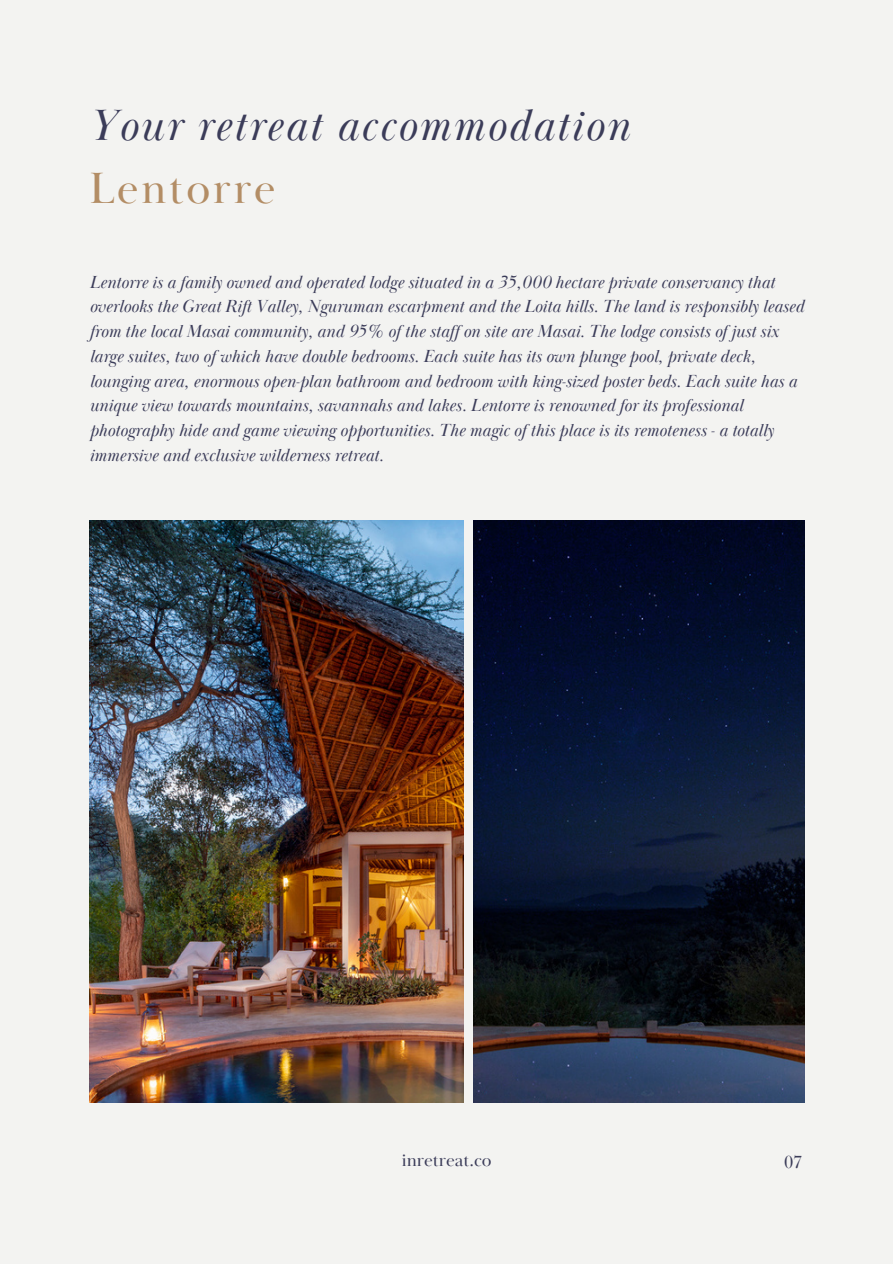
<style>
.page{position:relative;width:893px;height:1264px;background:#fff}
.page>*{position:absolute;margin:0;border:0;box-sizing:border-box;transform-origin:0 0}
.t1{font:italic 45px/63px "Baskerville Display PT";letter-spacing:.05em;color:#3b3c59}
.t2{font:italic 18px/24.8px "Baskerville Display PT";color:#3b3c59}
.t3{font:18px "Baskerville Display PT";color:#3b3c59}
.s1{font-style:normal;color:#b38d65}
</style>
<div class="page">
<div style="left:0;top:0;width:892px;height:1263px;background:#f3f3f1"></div>
<img style="left:89px;top:520px;width:374px;height:582px">
<img style="left:473px;top:520px;width:331px;height:582px">
<p class="t1" style="left:89px;top:96px;width:541px">Your retreat accommodation<br><span class="s1">Lentorre</span></p>
<h1 class="t2" style="left:89px;top:270px;width:716px">Lentorre is a family owned and operated lodge situated in a 35,000 hectare private conservancy that overlooks the Great Rift Valley, Nguruman escarpment and the Loita hills. The land is responsibly leased from the local Masai community, and 95% of the staf on site are Masai. The lodge consists of just six large suites, two of which have double bedrooms. Each suite has its own plunge pool, private deck, lounging area, enormous open-plan bathroom and bedroom with king-sized poster beds. Each suite has a unique view towards mountains, savannahs and lakes. Lentorre is renowned for its professional photography hide and game viewing opportunities. The magic of this place is its remoteness - a totally immersive and exclusive wilderness retreat.</h1>
<p class="t3" style="left:401px;top:1149px;width:91px">inretreat.co</p>
<p class="t3" style="left:784px;top:1151px;width:19px">07</p>
</div>
